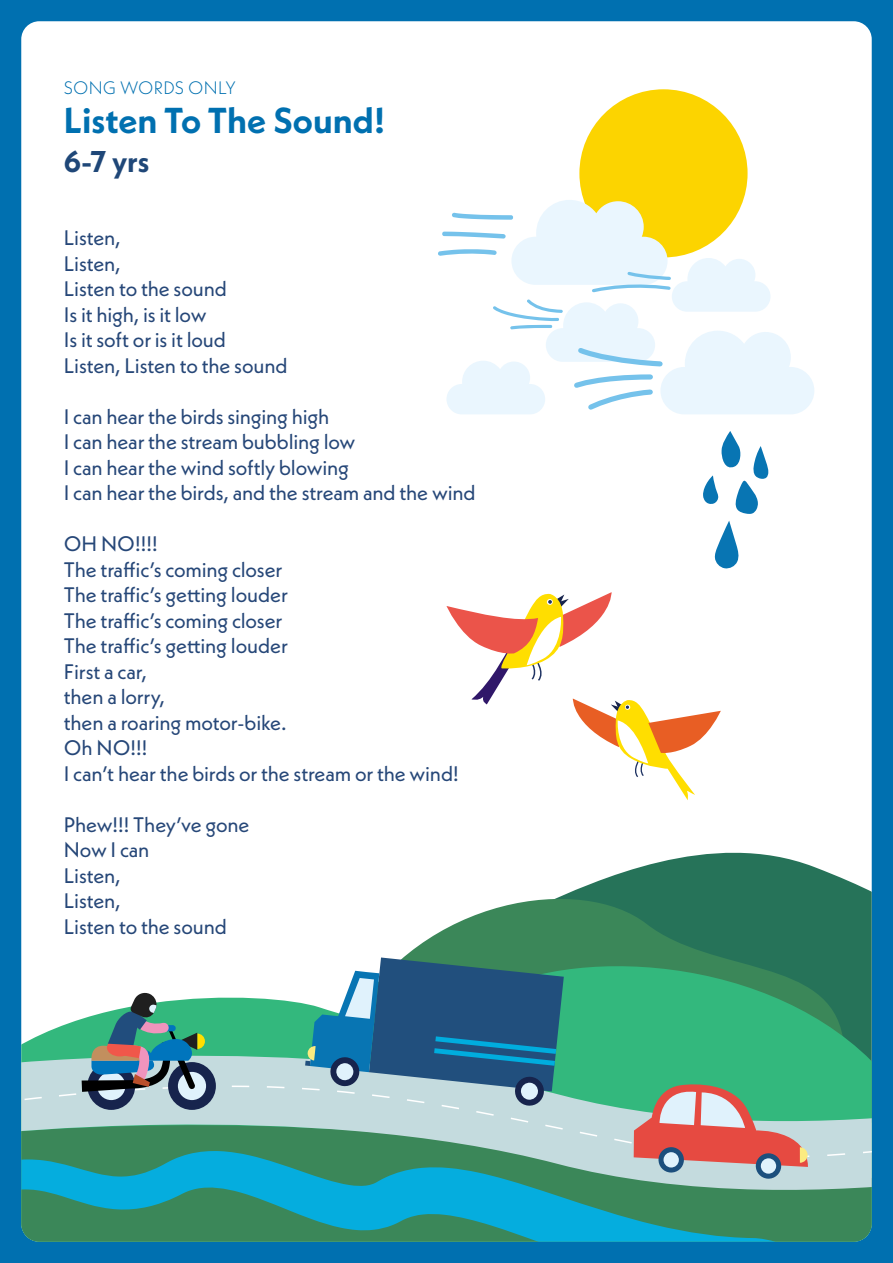
<style>
.page{position:relative;width:893px;height:1263px;background:#0070b0}
.page>*{position:absolute;margin:0;border:0;box-sizing:border-box;transform-origin:0 0}
.t1{font:700 36px "Neue Kabel";color:#0070b0}
.t2{font:700 30px "Neue Kabel";color:#1f4778}
.t3{font:21px/25.5px "Neue Kabel";letter-spacing:-.01em;color:#264778}
.t4{font:300 18px "Neue Kabel";letter-spacing:.01em;color:#0070b0}
</style>
<div class="page">
<div style="left:21px;top:21px;width:851px;height:1221px;background:#fff;border-radius:18px"></div>
<svg style="left:618px;top:827px;width:254px;height:116px"></svg>
<svg style="left:422px;top:874px;width:434px;height:69px;fill:#267359"></svg>
<svg style="left:21px;top:943px;width:851px;height:112px"></svg>
<svg style="left:21px;top:1151px;width:843px;height:91px;background:#2c9b96"></svg>
<svg style="left:21px;top:1085px;width:236px;height:66px;background:#77ac94"></svg>
<svg style="left:446px;top:592px;width:275px;height:208px"></svg>
<svg style="left:755px;top:1153px;width:27px;height:26px"></svg>
<svg style="left:761px;top:1158px;width:15px;height:16px"></svg>
<svg style="left:257px;top:957px;width:615px;height:215px;background:#64a294"></svg>
<div style="left:579px;top:89px;width:169px;height:168px;background:#fcd400;border-radius:50%"></div>
<svg style="left:438px;top:200px;width:376px;height:214px"></svg>
<svg style="left:21px;top:991px;width:195px;height:120px"></svg>
<svg style="left:703px;top:431px;width:65px;height:83px"></svg>
<svg style="left:715px;top:521px;width:24px;height:48px"></svg>
<p class="t4" style="left:64px;top:77px;width:174px">SONG WORDS ONLY</p>
<h1 class="t1" style="left:64px;top:97px;width:323px">Listen To The Sound!</h1>
<h2 class="t2" style="left:64px;top:143px;width:87px">6-7 yrs</h2>
<p class="t3" style="left:64px;top:225px;width:225px">Listen,<br>Listen,<br>Listen to the sound<br>Is it high, is it low<br>Is it soft or is it loud<br>Listen, Listen to the sound</p>
<p class="t3" style="left:64px;top:403px;width:413px">I can hear the birds singing high<br>I can hear the stream bubbling low<br>I can hear the wind softly blowing<br>I can hear the birds, and the stream and the wind</p>
<p class="t3" style="left:64px;top:531px;width:396px">OH NO!!!!<br>The traffic’s coming closer<br>The traffic’s getting louder<br>The traffic’s coming closer<br>The traffic’s getting louder<br>First a car,<br>then a lorry,<br>then a roaring motor-bike.<br>Oh NO!!!<br>I can’t hear the birds or the stream or the wind!</p>
<p class="t3" style="left:64px;top:811px;width:187px">Phew!!! They’ve gone<br>Now I can<br>Listen,<br>Listen,<br>Listen to the sound</p>
</div>
